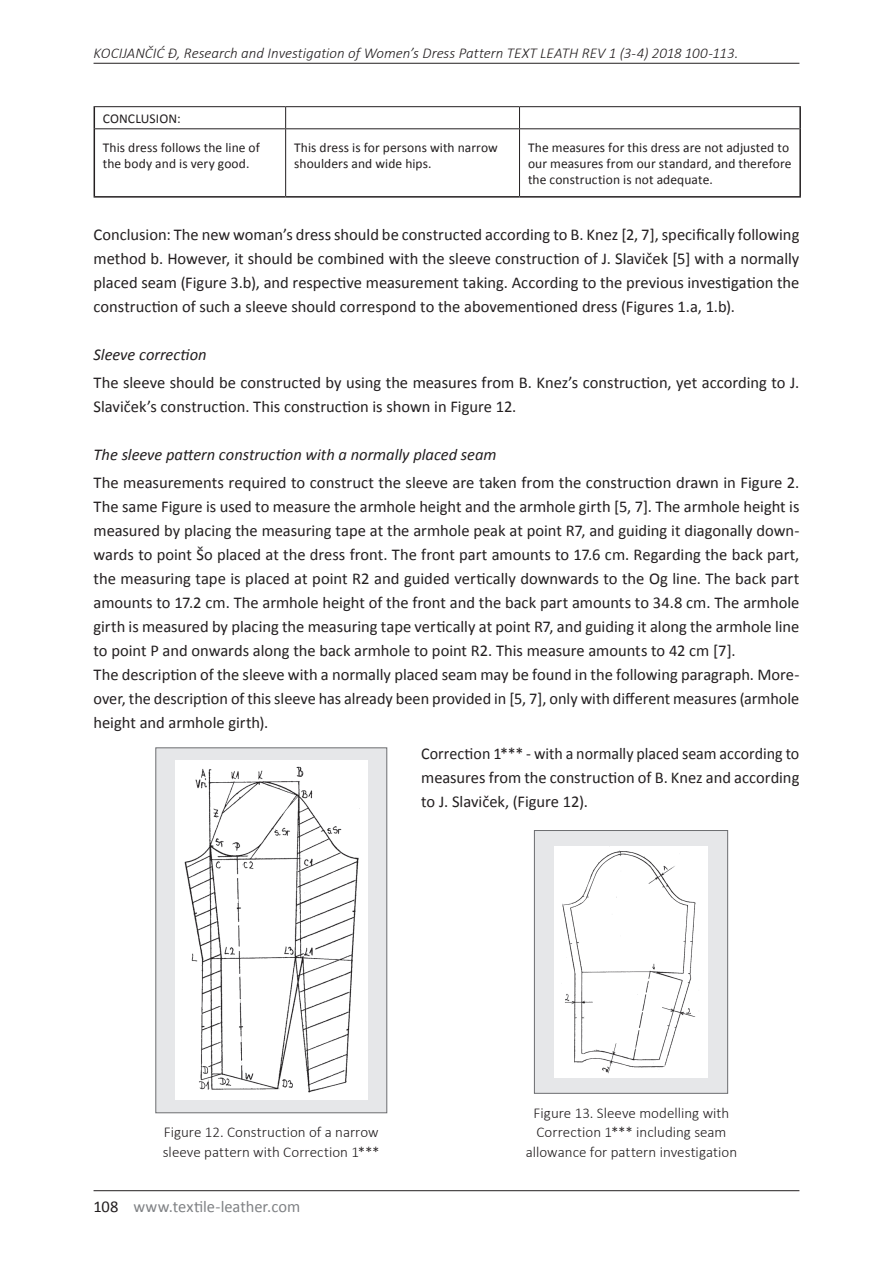
<style>
.page{position:relative;width:893px;height:1263px;background:#fff}
.page>*{position:absolute;margin:0;border:0;box-sizing:border-box;transform-origin:0 0}
.t1{font:16.5px/24px "Calibri";color:#231f20;text-align:justify}
.t2{font:italic 16.5px "Calibri";color:#231f20}
.t3{font:16.5px "Calibri";color:#808285}
.t4{font:300 15px/19.5px "Calibri";color:#231f20}
.t5{font:italic 300 15px "Calibri";color:#231f20}
.t6{font:13.5px/16.2px "Calibri";letter-spacing:.005em;color:#231f20}
.s1{color:#231f20}
</style>
<div class="page">
<hr style="left:94px;top:63px;width:705px;height:1px;background:#231f20">
<hr style="left:94px;top:1190px;width:705px;height:1px;background:#231f20">
<hr style="left:94px;top:106px;width:192px;height:1px;background:#231f20">
<hr style="left:286px;top:106px;width:233px;height:1px;background:#231f20">
<svg style="left:285px;top:107px;width:1px;height:21px"></svg>
<hr style="left:519px;top:106px;width:282px;height:1px;background:#231f20">
<svg style="left:519px;top:107px;width:1px;height:21px"></svg>
<hr style="left:95px;top:128px;width:191px;height:1px;background:#231f20">
<hr style="left:286px;top:128px;width:233px;height:1px;background:#231f20">
<hr style="left:285px;top:129px;width:1px;height:67px;background:#231f20">
<hr style="left:519px;top:128px;width:280px;height:1px;background:#231f20">
<hr style="left:519px;top:129px;width:1px;height:67px;background:#231f20">
<svg style="left:94px;top:107px;width:1px;height:22px"></svg>
<hr style="left:799px;top:107px;width:2px;height:22px;background:#231f20">
<hr style="left:94px;top:129px;width:1px;height:67px;background:#231f20">
<hr style="left:799px;top:129px;width:2px;height:67px;background:#231f20">
<hr style="left:94px;top:196px;width:192px;height:2px;background:#231f20">
<hr style="left:286px;top:196px;width:233px;height:2px;background:#231f20">
<hr style="left:519px;top:196px;width:282px;height:2px;background:#231f20">
<div style="left:155px;top:747px;width:232px;height:366px;background:#e6e7e9;border:1px solid #6c6d70"></div>
<img style="left:175px;top:761px;width:192px;height:339px">
<div style="left:534px;top:830px;width:194px;height:264px;background:#e6e7e9;border:1px solid #6c6d70"></div>
<img style="left:554px;top:846px;width:153px;height:232px">
<p class="t5" style="left:94px;top:44px;width:646px">KOCIJANČIĆ Đ, Research and Investigation of Women’s Dress Pattern TEXT LEATH REV 1 (3-4) 2018 100-113.</p>
<p class="t6" style="left:103px;top:103px;width:159px;line-height:29px">CONCLUSION:<br>This dress follows the line of</p>
<p class="t6" style="left:103px;top:155px;width:148px">the body and is very good.</p>
<p class="t6" style="left:294px;top:139px;width:205px">This dress is for persons with narrow shoulders and wide hips.</p>
<p class="t6" style="left:528px;top:139px;width:265px">The measures for this dress are not adjusted to our measures from our standard, and therefore the construction is not adequate.</p>
<p class="t1" style="left:94px;top:222px;width:707px">Conclusion: The new woman’s dress should be constructed according to B. Knez [2, 7], specifically following method b. However, it should be combined with the sleeve construction of J. Slaviček [5] with a normally placed seam (Figure 3.b), and respective measurement taking. According to the previous investigation the construction of such a sleeve should correspond to the abovementioned dress (Figures 1.a, 1.b).</p>
<p class="t2" style="left:94px;top:343px;width:115px">Sleeve correction</p>
<p class="t1" style="left:94px;top:370px;width:707px">The sleeve should be constructed by using the measures from B. Knez’s construction, yet according to J.<br>Slaviček’s construction. This construction is shown in Figure 12.</p>
<p class="t2" style="left:94px;top:443px;width:404px">The sleeve pattern construction with a normally placed seam</p>
<p class="t1" style="left:94px;top:470px;width:707px;text-align:left">The measurements required to construct the sleeve are taken from the construction drawn in Figure 2.<br>The same Figure is used to measure the armhole height and the armhole girth [5, 7]. The armhole height is measured by placing the measuring tape at the armhole peak at point R7, and guiding it diagonally down&shy;wards to point Šo placed at the dress front. The front part amounts to 17.6 cm. Regarding the back part, the measuring tape is placed at point R2 and guided vertically downwards to the Og line. The back part amounts to 17.2 cm. The armhole height of the front and the back part amounts to 34.8 cm. The armhole girth is measured by placing the measuring tape vertically at point R7, and guiding it along the armhole line to point P and onwards along the back armhole to point R2. This measure amounts to 42 cm [7].<br>The description of the sleeve with a normally placed seam may be found in the following paragraph. More&shy;over, the description of this sleeve has already been provided in [5, 7], only with different measures (armhole height and armhole girth).</p>
<p class="t1" style="left:421px;top:741px;width:380px">Correction 1*** - with a normally placed seam according to measures from the construction of B. Knez and according to J. Slaviček, (Figure 12).</p>
<p class="t4" style="left:163px;top:1122px;width:218px">Figure 12. Construction of a narrow sleeve pattern with Correction 1***</p>
<p class="t3" style="left:93px;top:1195px;width:208px"><span class="s1">108</span> www.textile-leather.com</p>
<p class="t4" style="left:526px;top:1103px;width:213px;text-align:center">Figure 13. Sleeve modelling with<br>Correction 1*** including seam allowance for pattern investigation</p>
</div>
